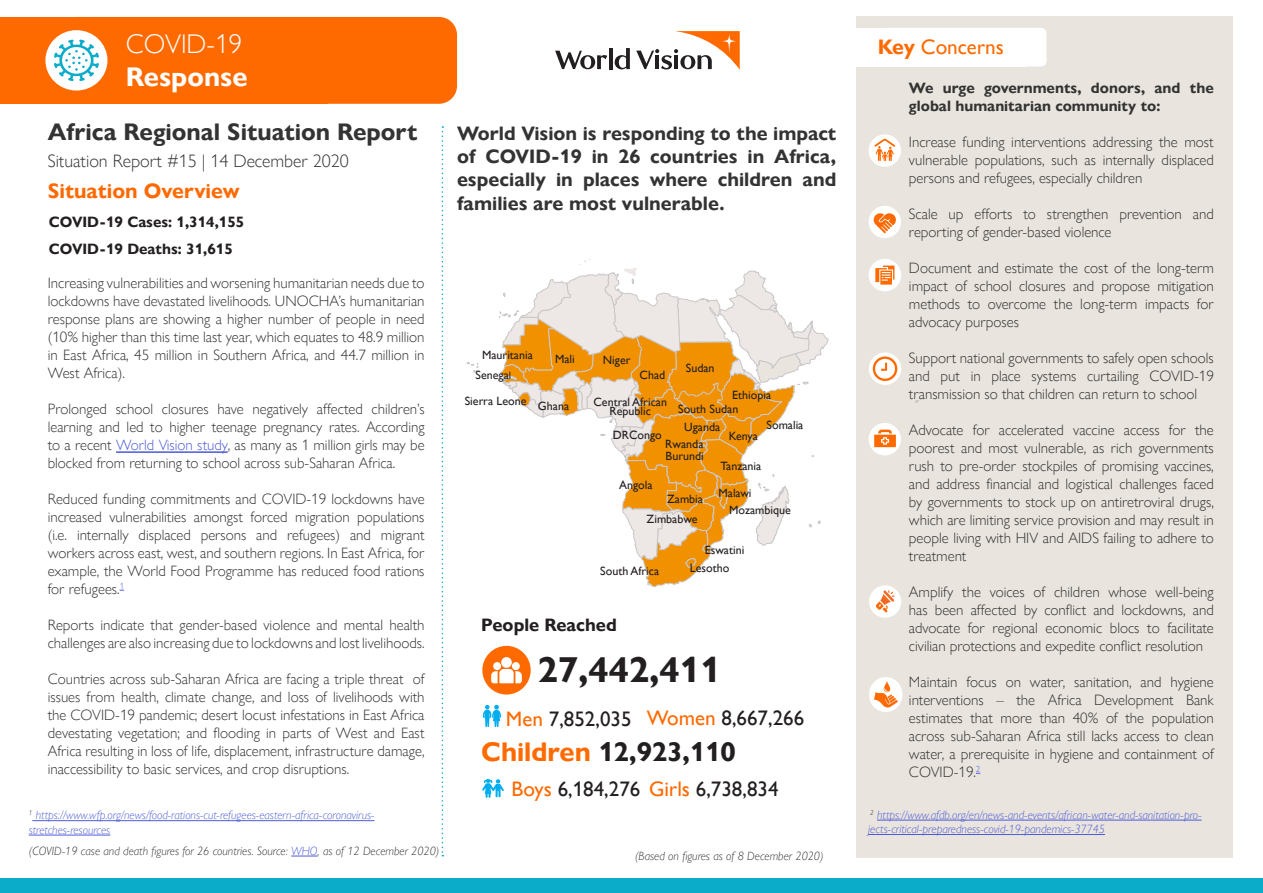
<style>
.page{position:relative;width:1263px;height:893px;background:#fff}
.page>*{position:absolute;margin:0;border:0;box-sizing:border-box;transform-origin:0 0}
.t1{font:700 36px "Gill Sans Nova";color:#231f20}
.t2{font:700 27px "Gill Sans Nova";color:#231f20}
.t3{font:300 27px "Gill Sans Nova";color:#fff}
.t4{font:700 27px "Gill Sans Nova";color:#fff}
.t5{font:700 24px "Gill Sans Nova";color:#323332}
.t6{font:500 21px "Gill Sans Nova";color:#231f20}
.t7{font:700 21px "Gill Sans Nova";color:#ff6a00}
.t8{font:500 21px "Gill Sans Nova";color:#ff6a00}
.t9{font:700 19.5px/23.4px "Gill Sans Nova";color:#323332;text-align:justify}
.t10{font:300 18px "Gill Sans Nova";color:#323332}
.t11{font:700 18px "Gill Sans Nova";color:#231f20}
.t12{font:300 15px/18px "Gill Sans Nova";color:#323332;text-align:justify}
.t13{font:700 15px/18px "Gill Sans Nova";color:#323332}
.t14{font:700 15px "Gill Sans Nova";color:#231f20}
.t15{font:italic 300 12px/14.4px "Gill Sans Nova";color:#4f5cd6}
.t16{font:12px/9px "Gill Sans";color:#231f20;text-align:center}
.t17{font:italic 300 12px "Gill Sans Nova";color:#323332}
.s1{color:#4f5cd6}
.s2{font-size:10.5px}
.s3{color:#ff6a00}
.s4{font-weight:700}
</style>
<div class="page">
<div style="left:855px;top:17px;width:377px;height:841px;background:#e9e4de"></div>
<hr style="left:609px;top:48px;width:3px;height:21px;background:#231f20">
<svg style="left:555px;top:51px;width:52px;height:18px"></svg>
<svg style="left:636px;top:31px;width:104px;height:39px"></svg>
<svg style="left:615px;top:48px;width:15px;height:21px"></svg>
<div style="left:880px;top:28px;width:166px;height:39px;background:#fff;border-radius:5px"></div>
<div style="left:855px;top:28px;width:171px;height:39px;background:#fff"></div>
<hr style="left:116px;top:451px;width:112px;height:2px;background:#4f5cd6">
<svg style="left:442px;top:126px;width:1px;height:730px"></svg>
<div style="left:869px;top:353px;width:32px;height:32px;background:#fff;border-radius:50%"></div>
<svg style="left:873px;top:356px;width:24px;height:25px"></svg>
<div style="left:868px;top:206px;width:33px;height:32px;background:#fff;border-radius:50%"></div>
<svg style="left:873px;top:213px;width:23px;height:20px"></svg>
<div style="left:868px;top:134px;width:33px;height:33px;background:#fff;border-radius:50%"></div>
<svg style="left:874px;top:139px;width:21px;height:22px"></svg>
<svg style="left:483px;top:705px;width:18px;height:22px"></svg>
<svg style="left:482px;top:779px;width:22px;height:19px"></svg>
<div style="left:482px;top:646px;width:49px;height:48px;background:#ff6a00;border-radius:50%"></div>
<svg style="left:491px;top:657px;width:31px;height:26px"></svg>
<svg style="left:467px;top:362px;width:11px;height:11px"></svg>
<svg style="left:499px;top:259px;width:329px;height:328px"></svg>
<svg style="left:291px;top:856px;width:27px;height:1px"></svg>
<div style="left:59px;top:17px;width:398px;height:87px;background:#ff6a00;border-radius:18px"></div>
<div style="left:0;top:17px;width:328px;height:87px;background:#ff6a00"></div>
<div style="left:45px;top:30px;width:62px;height:61px;background:#fff;border-radius:50%"></div>
<svg style="left:54px;top:39px;width:45px;height:42px"></svg>
<div style="left:0;top:879px;width:1263px;height:14px;background:#0bacca"></div>
<div style="left:868px;top:423px;width:33px;height:32px;background:#fff;border-radius:50%"></div>
<svg style="left:874px;top:430px;width:22px;height:17px"></svg>
<hr style="left:877px;top:820px;width:324px;height:1px;background:#4f5cd6">
<hr style="left:868px;top:834px;width:237px;height:1px;background:#4f5cd6">
<hr style="left:32px;top:820px;width:342px;height:1px;background:#4f5cd6">
<hr style="left:29px;top:835px;width:81px;height:1px;background:#4f5cd6">
<div style="left:869px;top:585px;width:32px;height:33px;background:#fff;border-radius:50%"></div>
<svg style="left:876px;top:590px;width:18px;height:22px"></svg>
<div style="left:868px;top:259px;width:33px;height:32px;background:#fff;border-radius:50%"></div>
<svg style="left:875px;top:266px;width:19px;height:19px"></svg>
<div style="left:869px;top:677px;width:33px;height:35px;background:#fff;border-radius:50%"></div>
<svg style="left:874px;top:681px;width:23px;height:26px"></svg>
<p class="t3" style="left:126px;top:29px;width:118px">COVID-19</p>
<p class="t4" style="left:126px;top:60px;width:123px">Response</p>
<p class="t5" style="left:48px;top:117px;width:371px">Africa Regional Situation Report</p>
<p class="t10" style="left:48px;top:150px;width:303px">Situation Report #15 | 14 December 2020</p>
<p class="t7" style="left:48px;top:178px;width:194px">Situation Overview</p>
<p class="t14" style="left:49px;top:213px;width:197px">COVID-19 Cases: 1,314,155</p>
<p class="t14" style="left:49px;top:240px;width:186px">COVID-19 Deaths: 31,615</p>
<p class="t12" style="left:48px;top:274px;width:378px">Increasing vulnerabilities and worsening humanitarian needs due to lockdowns have devastated livelihoods. UNOCHA’s humanitarian response plans are showing a higher number of people in need (10% higher than this time last year, which equates to 48.9 million in East Africa, 45 million in Southern Africa, and 44.7 million in West Africa).</p>
<p class="t12" style="left:48px;top:400px;width:378px">Prolonged school closures have negatively affected children’s learning and led to higher teenage pregnancy rates. According to a recent <span class="s1">World Vision study</span>, as many as 1 million girls may be blocked from returning to school across sub-Saharan Africa.</p>
<p class="t12" style="left:48px;top:490px;width:378px">Reduced funding commitments and COVID-19 lockdowns have increased vulnerabilities amongst forced migration populations (i.e. internally displaced persons and refugees) and migrant workers across east, west, and southern regions. In East Africa, for example, the World Food Programme has reduced food rations for refugees.<sup>1</sup></p>
<p class="t12" style="left:48px;top:616px;width:378px">Reports indicate that gender-based violence and mental health challenges are also increasing due to lockdowns and lost livelihoods.</p>
<p class="t12" style="left:48px;top:670px;width:378px">Countries across sub-Saharan Africa are facing a triple threat of issues from health, climate change, and loss of livelihoods with the COVID-19 pandemic; desert locust infestations in East Africa devestating vegetation; and flooding in parts of West and East Africa resulting in loss of life, displacement, infrastructure damage, inaccessibility to basic services, and crop disruptions.</p>
<p class="t15" style="left:29px;top:808px;width:347px"><sup>1</sup> https://www.wfp.org/news/food-rations-cut-refugees-eastern-africa-coronavirus-</p>
<p class="t15" style="left:29px;top:822px;width:83px">stretches-resources</p>
<p class="t17" style="left:29px;top:843px;width:412px">(COVID-19 case and death figures for 26 countries. Source: <span class="s1">WHO</span>, as of 12 December 2020)</p>
<p class="t9" style="left:457px;top:121px;width:381px">World Vision is responding to the impact of COVID-19 in 26 countries in Africa, especially in places where children and families are most vulnerable.</p>
<p class="t16" style="left:482px;top:351px;width:52px">Mauritania</p>
<p class="t16" style="left:555px;top:355px;width:21px">Mali</p>
<p class="t16" style="left:476px;top:371px;width:37px">Senega<span class="s2">l</span></p>
<p class="t16" style="left:465px;top:397px;width:63px">Sierra Leone</p>
<p class="t16" style="left:538px;top:402px;width:33px">Ghana</p>
<p class="t16" style="left:603px;top:355px;width:29px">Niger</p>
<p class="t16" style="left:639px;top:371px;width:27px">Chad</p>
<p class="t16" style="left:593px;top:398px;width:75px">Central African<br>Republic</p>
<p class="t16" style="left:686px;top:363px;width:30px">Sudan</p>
<p class="t16" style="left:732px;top:391px;width:41px">Ethiopia</p>
<p class="t16" style="left:678px;top:405px;width:62px">South Sudan</p>
<p class="t16" style="left:684px;top:423px;width:37px">Uganda</p>
<p class="t16" style="left:613px;top:430px;width:50px">DRCongo</p>
<p class="t16" style="left:665px;top:439px;width:40px">Rwanda</p>
<p class="t16" style="left:729px;top:432px;width:31px">Kenya</p>
<p class="t16" style="left:766px;top:421px;width:38px">Somalia</p>
<p class="t16" style="left:666px;top:452px;width:40px">Burundi</p>
<p class="t16" style="left:720px;top:461px;width:42px">Tanzania</p>
<p class="t16" style="left:619px;top:480px;width:35px">Angola</p>
<p class="t16" style="left:667px;top:494px;width:37px">Zambia</p>
<p class="t16" style="left:647px;top:515px;width:52px">Zimbabwe</p>
<p class="t16" style="left:718px;top:488px;width:35px">Malawi</p>
<p class="t16" style="left:729px;top:505px;width:63px">Mozambique</p>
<p class="t16" style="left:705px;top:545px;width:41px">Eswatini</p>
<p class="t16" style="left:600px;top:566px;width:61px">South Africa</p>
<p class="t16" style="left:690px;top:564px;width:41px">Lesotho</p>
<p class="t11" style="left:481px;top:614px;width:137px">People Reached</p>
<p class="t1" style="left:538px;top:647px;width:184px">27,442,411</p>
<p class="t6" style="left:506px;top:706px;width:127px"><span class="s3">Men</span> 7,852,035</p>
<p class="t6" style="left:647px;top:705px;width:159px"><span class="s3">Women</span> 8,667,266</p>
<p class="t2" style="left:481px;top:735px;width:256px"><span class="s3">Children</span> 12,923,110</p>
<p class="t6" style="left:512px;top:776px;width:268px"><span class="s3">Boys</span> 6,184,276 <span class="s3">Girls</span> 6,738,834</p>
<p class="t17" style="left:635px;top:848px;width:190px">(Based on figures as of 8 December 2020)</p>
<p class="t8" style="left:878px;top:34px;width:128px"><span class="s4">Key</span> Concerns</p>
<p class="t13" style="left:909px;top:79px;width:306px">We urge governments, donors, and the global humanitarian community to:</p>
<p class="t12" style="left:909px;top:133px;width:306px">Increase funding interventions addressing the most vulnerable populations, such as internally displaced persons and refugees, especially children</p>
<p class="t12" style="left:909px;top:205px;width:306px">Scale up efforts to strengthen prevention and reporting of gender-based violence</p>
<p class="t12" style="left:909px;top:259px;width:306px">Document and estimate the cost of the long-term impact of school closures and propose mitigation methods to overcome the long-term impacts for advocacy purposes</p>
<p class="t12" style="left:909px;top:349px;width:306px">Support national governments to safely open schools and put in place systems curtailing COVID-19 transmission so that children can return to school</p>
<p class="t12" style="left:909px;top:421px;width:306px">Advocate for accelerated vaccine access for the poorest and most vulnerable, as rich governments rush to pre-order stockpiles of promising vaccines, and address financial and logistical challenges faced by governments to stock up on antiretroviral drugs, which are limiting service provision and may result in people living with HIV and AIDS failing to adhere to treatment</p>
<p class="t12" style="left:909px;top:583px;width:306px">Amplify the voices of children whose well-being has been affected by conflict and lockdowns, and advocate for regional economic blocs to facilitate civilian protections and expedite conflict resolution</p>
<p class="t12" style="left:909px;top:673px;width:306px">Maintain focus on water, sanitation, and hygiene interventions – the Africa Development Bank estimates that more than 40% of the population across sub-Saharan Africa still lacks access to clean water, a prerequisite in hygiene and containment of COVID-19.<sup>2</sup></p>
<p class="t15" style="left:868px;top:807px;width:335px"><sup>2</sup> https://www.afdb.org/en/news-and-events/african-water-and-sanitation-pro&shy;jects-critical-preparedness-covid-19-pandemics-37745</p>
</div>
